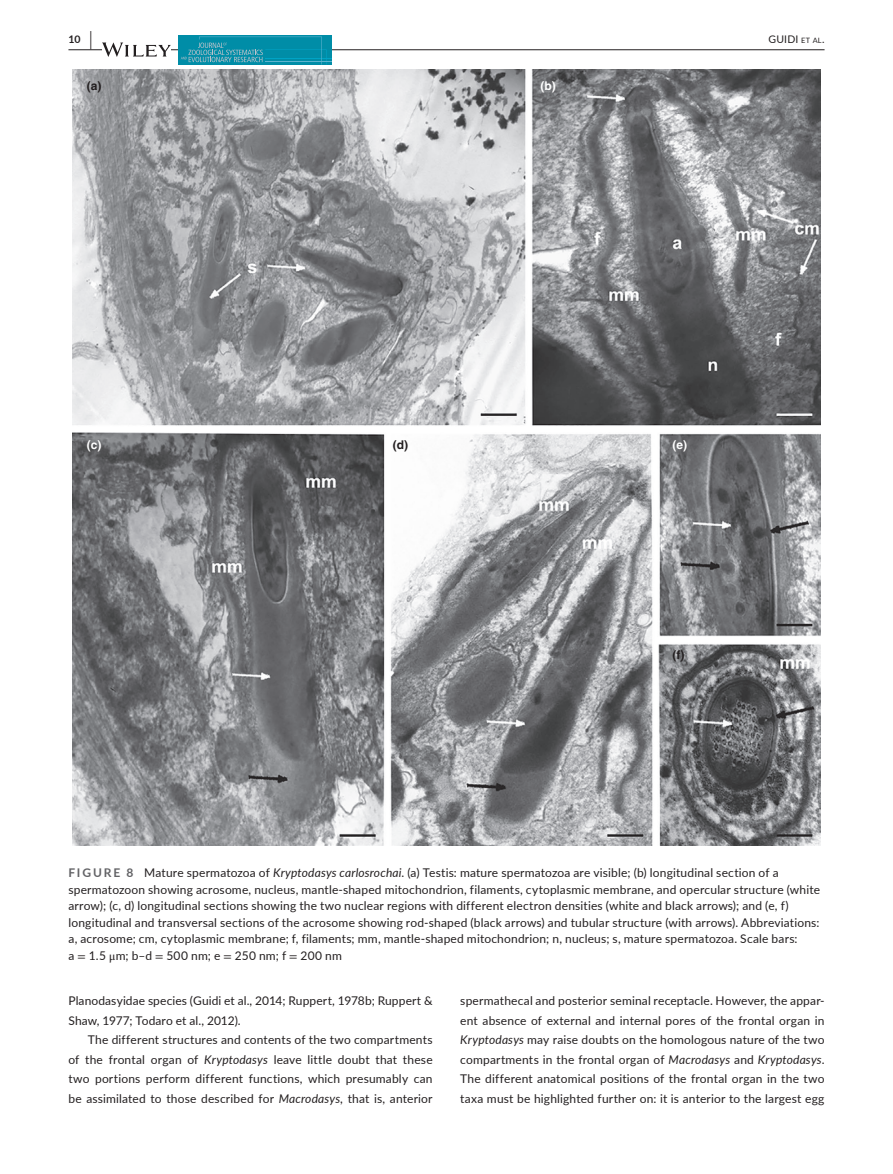
<style>
.page{position:relative;width:893px;height:1174px;background:#fff}
.page>*{position:absolute;margin:0;border:0;box-sizing:border-box;transform-origin:0 0}
.t1{font:12px/19.5px "Lato";letter-spacing:.015em;color:#231f20}
.t2{font:700 12px "Helvetica";color:#231f20}
.t3{font:700 12px "Helvetica";color:#fff}
.t4{font:10.5px "Lato";letter-spacing:.02em;color:#231f20}
.t5{font:700 10.5px "Lato";color:#231f20}
.s1{font-size:19.5px}
.s2{font-size:7.35px}
.s3{font-weight:700;color:#636366}
.s4{font-style:italic}
.s5{font-family:"STIX"}
</style>
<div class="page">
<hr style="left:68px;top:49px;width:756px;height:1px;background:#231f20">
<svg style="left:102px;top:42px;width:69px;height:15px"></svg>
<div style="left:178px;top:35px;width:153px;height:30px;background:linear-gradient(to bottom,#008da7,#018da7)"></div>
<hr style="left:265px;top:58px;width:66px;height:1px;background:#00a3c5">
<hr style="left:265px;top:61px;width:66px;height:1px;background:#5db3ce">
<svg style="left:181px;top:37px;width:146px;height:28px;background:#1192ab"></svg>
<img style="left:72px;top:69px;width:749px;height:776px">
<p class="t5" style="left:68px;top:31px;width:25px">10 <span class="s1">|</span></p>
<p class="t4" style="left:768px;top:31px;width:58px">GUIDI <span class="s2">et al</span>.</p>
<p class="t2" style="left:87px;top:78px;width:16px">(a)</p>
<p class="t3" style="left:541px;top:78px;width:17px">(b)</p>
<p class="t3" style="left:87px;top:437px;width:16px">(c)</p>
<p class="t2" style="left:393px;top:437px;width:17px">(d)</p>
<p class="t3" style="left:672px;top:437px;width:16px">(e)</p>
<p class="t2" style="left:672px;top:647px;width:13px">(f)</p>
<p class="t1" style="left:68px;top:864px;width:753px;line-height:16.5px"><span class="s3">FIGURE 8</span> Mature spermatozoa of <span class="s4">Kryptodasys carlosrochai</span>. (a) Testis: mature spermatozoa are visible; (b) longitudinal section of a spermatozoon showing acrosome, nucleus, mantle-shaped mitochondrion, filaments, cytoplasmic membrane, and opercular structure (white arrow); (c, d) longitudinal sections showing the two nuclear regions with different electron densities (white and black arrows); and (e, f) longitudinal and transversal sections of the acrosome showing rod-shaped (black arrows) and tubular structure (with arrows). Abbreviations: a, acrosome; cm, cytoplasmic membrane; f, filaments; mm, mantle-shaped mitochondrion; n, nucleus; s, mature spermatozoa. Scale bars:<br>a <span class="s5">=</span> 1.5 <span class="s5">μ</span>m; b–d <span class="s5">=</span> 500 nm; e <span class="s5">=</span> 250 nm; f <span class="s5">=</span> 200 nm</p>
<p class="t1" style="left:68px;top:990px;width:366px">Planodasyidae species (Guidi et al., 2014; Ruppert, 1978b; Ruppert &amp;<br>Shaw, 1977; Todaro et al., 2012).</p>
<p class="t1" style="left:68px;top:1029px;width:366px;text-align:justify;text-indent:20px">The different structures and contents of the two compartments of the frontal organ of <span class="s4">Kryptodasys</span> leave little doubt that these two portions perform different functions, which presumably can be assimilated to those described for <span class="s4">Macrodasys</span>, that is, anterior</p>
<p class="t1" style="left:460px;top:990px;width:366px;text-align:justify">spermathecal and posterior seminal receptacle. However, the appar&shy;ent absence of external and internal pores of the frontal organ in <span class="s4">Kryptodasys</span> may raise doubts on the homologous nature of the two compartments in the frontal organ of <span class="s4">Macrodasys</span> and <span class="s4">Kryptodasys</span>.<br>The different anatomical positions of the frontal organ in the two taxa must be highlighted further on: it is anterior to the largest egg</p>
</div>
